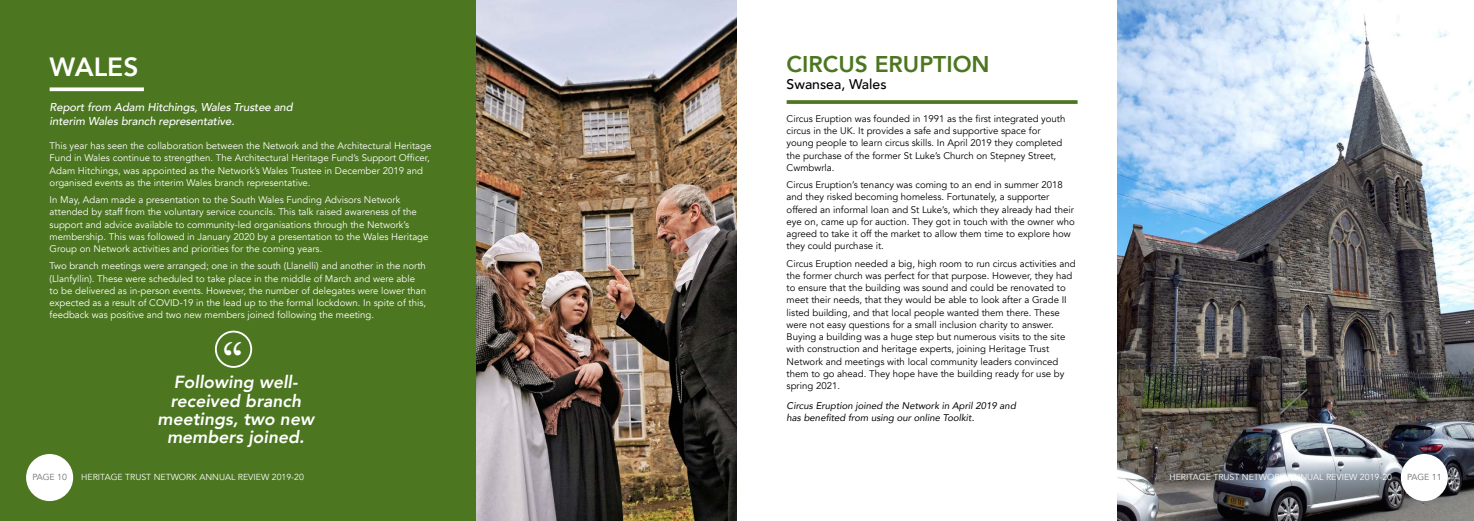
<style>
.page{position:relative;width:1474px;height:521px;background:#fff}
.page>*{position:absolute;margin:0;border:0;box-sizing:border-box;transform-origin:0 0}
.t1{font:800 26.25px "Avenir";color:#fff}
.t2{font:800 22.75px "Avenir";color:#4c7620}
.t3{font:italic 800 17.5px/18.4px "Avenir";color:#fff;text-align:center}
.t4{font:500 14px "Avenir";color:#000}
.t5{font:italic 500 11.38px/14px "Avenir";letter-spacing:-.01em;color:#fff}
.t6{font:9.62px/12.2px "Avenir";color:#000}
.t7{font:9.62px/12.2px "Avenir";color:#fff}
.t8{font:italic 9.62px/12.2px "Avenir";color:#000}
.t9{font:8.75px "Avenir";color:#fff}
.t10{font:8.75px "Avenir";color:#6d6e71}
</style>
<div class="page">
<div style="left:0;top:0;width:476px;height:521px;background:#4c7620"></div>
<svg style="left:50px;top:87px;width:94px;height:4px"></svg>
<img style="left:476px;top:0;width:261px;height:521px">
<svg style="left:786px;top:100px;width:291px;height:4px"></svg>
<img style="left:1117px;top:0;width:356px;height:521px">
<div style="left:215px;top:331px;width:37px;height:37px;border:2px solid #fff;border-radius:50%"></div>
<div style="left:26px;top:454px;width:47px;height:47px;background:#fff;border-radius:50%"></div>
<div style="left:1400px;top:454px;width:47px;height:47px;background:#fff;border-radius:50%"></div>
<h1 class="t1" style="left:50px;top:47px;width:90px">WALES</h1>
<h2 class="t2" style="left:786px;top:47px;width:205px">CIRCUS ERUPTION</h2>
<h3 class="t4" style="left:786px;top:72px;width:101px">Swansea, Wales</h3>
<p class="t6" style="left:786px;top:113px;width:280px">Circus Eruption was founded in 1991 as the first integrated youth circus in the UK. It provides a safe and supportive space for young people to learn circus skills. In April 2019 they completed the purchase of the former St Luke’s Church on Stepney Street, Cwmbwrla.</p>
<p class="t6" style="left:786px;top:179px;width:290px">Circus Eruption’s tenancy was coming to an end in summer 2018 and they risked becoming homeless. Fortunately, a supporter offered an informal loan and St Luke’s, which they already had their eye on, came up for auction. They got in touch with the owner who agreed to take it off the market to allow them time to explore how they could purchase it.</p>
<p class="t6" style="left:786px;top:257px;width:290px">Circus Eruption needed a big, high room to run circus activities and the former church was perfect for that purpose. However, they had to ensure that the building was sound and could be renovated to meet their needs, that they would be able to look after a Grade II listed building, and that local people wanted them there. These were not easy questions for a small inclusion charity to answer.<br>Buying a building was a huge step but numerous visits to the site with construction and heritage experts, joining Heritage Trust Network and meetings with local community leaders convinced them to go ahead. They hope have the building ready for use by spring 2021.</p>
<p class="t8" style="left:786px;top:399px;width:231px">Circus Eruption joined the Network in April 2019 and has benefited from using our online Toolkit.</p>
<p class="t5" style="left:50px;top:100px;width:245px">Report from Adam Hitchings, Wales Trustee and interim Wales branch representative.</p>
<p class="t7" style="left:50px;top:140px;width:383px">This year has seen the collaboration between the Network and the Architectural Heritage Fund in Wales continue to strengthen. The Architectural Heritage Fund’s Support Officer, Adam Hitchings, was appointed as the Network’s Wales Trustee in December 2019 and organised events as the interim Wales branch representative.</p>
<p class="t7" style="left:50px;top:194px;width:380px">In May, Adam made a presentation to the South Wales Funding Advisors Network attended by staff from the voluntary service councils. This talk raised awareness of the support and advice available to community-led organisations through the Network’s membership. This was followed in January 2020 by a presentation to the Wales Heritage Group on Network activities and priorities for the coming years.</p>
<p class="t7" style="left:50px;top:260px;width:378px">Two branch meetings were arranged; one in the south (Llanelli) and another in the north (Llanfyllin). These were scheduled to take place in the middle of March and were able to be delivered as in-person events. However, the number of delegates were lower than expected as a result of COVID-19 in the lead up to the formal lockdown. In spite of this, feedback was positive and two new members joined following the meeting.</p>
<h3 class="t3" style="left:157px;top:373px;width:158px">Following well&shy;received branch meetings, two new members joined.</h3>
<p class="t10" style="left:32px;top:472px;width:36px">PAGE 10</p>
<p class="t9" style="left:81px;top:472px;width:224px">HERITAGE TRUST NETWORK ANNUAL REVIEW 2019-20</p>
<p class="t9" style="left:1169px;top:472px;width:224px">HERITAGE TRUST NETWORK ANNUAL REVIEW 2019-20</p>
<p class="t10" style="left:1406px;top:472px;width:36px">PAGE 11</p>
</div>
